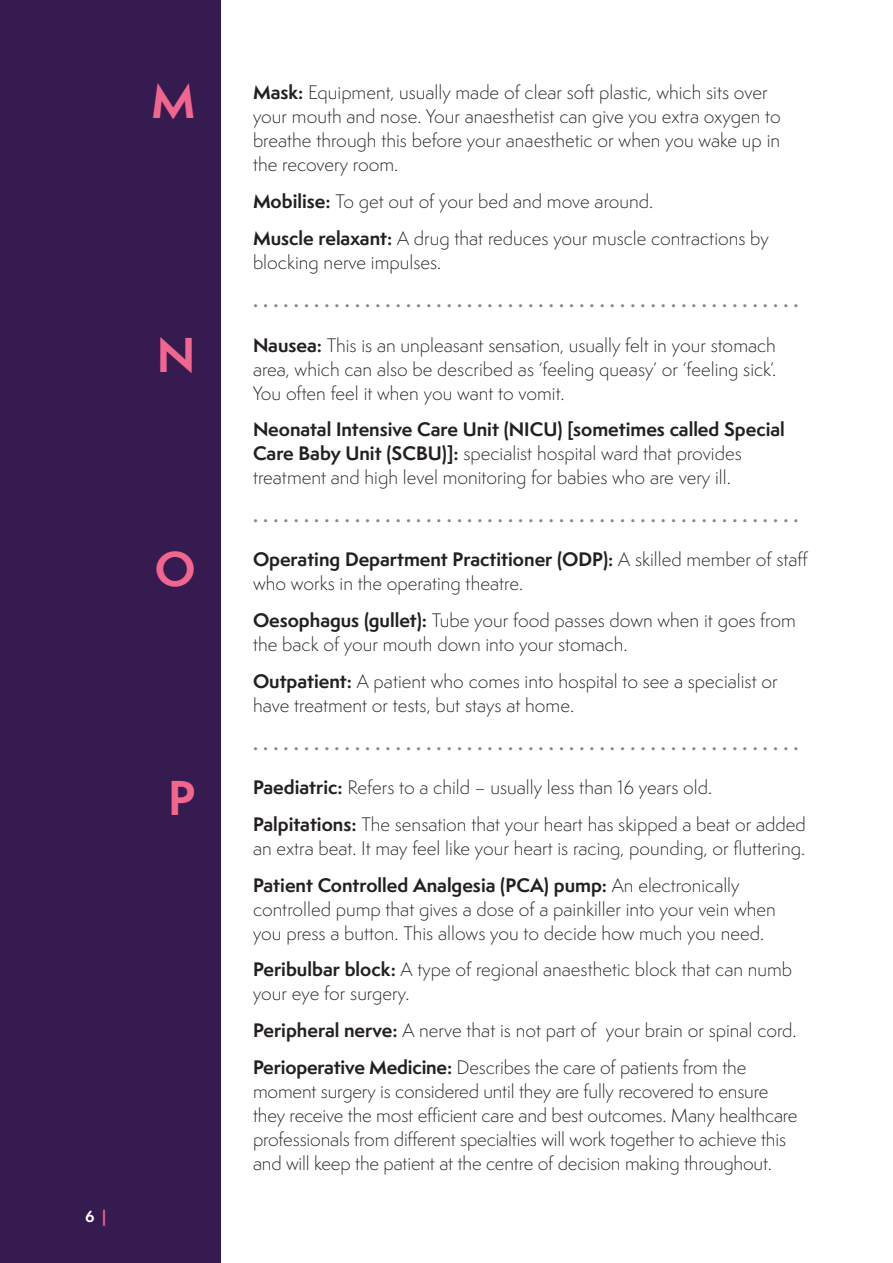
<style>
.page{position:relative;width:893px;height:1263px;background:#fff}
.page>*{position:absolute;margin:0;border:0;box-sizing:border-box;transform-origin:0 0}
.Number{font:700 45px "Semplicita Pro";color:#f1668e}
.t1{font:700 19.5px "Semplicita Pro";color:#83888c}
.Text{font:300 18px/24px "Semplicita Pro";color:#231f20}
.t2{font:700 15px "Semplicita Pro";color:#fff}
.s1{color:#f1668e}
.s2{font-weight:700}
</style>
<div class="page">
<div style="left:0;top:0;width:221px;height:1263px;background:#361b51"></div>
<p class="Number" style="left:151px;top:68px;width:46px">M</p>
<p class="Number" style="left:157px;top:322px;width:40px">N</p>
<p class="Number" style="left:155px;top:536px;width:42px">O</p>
<p class="Number" style="left:168px;top:764px;width:29px">P</p>
<p class="t2" style="left:85px;top:1205px;width:23px">6 <span class="s1">|</span></p>
<p class="Text" style="left:253px;top:81px;width:529px"><span class="s2">Mask:</span> Equipment, usually made of clear soft plastic, which sits over your mouth and nose. Your anaesthetist can give you extra oxygen to breathe through this before your anaesthetic or when you wake up in the recovery room.</p>
<p class="Text" style="left:253px;top:189px;width:402px"><span class="s2">Mobilise:</span> To get out of your bed and move around.</p>
<p class="Text" style="left:253px;top:226px;width:517px"><span class="s2">Muscle relaxant:</span> A drug that reduces your muscle contractions by blocking nerve impulses.</p>
<p class="t1" style="left:253px;top:285px;width:547px">. . . . . . . . . . . . . . . . . . . . . . . . . . . . . . . . . . . . . . . . . . . . . . . . . . . . . .</p>
<p class="Text" style="left:253px;top:333px;width:525px;text-align:justify"><span class="s2">Nausea:</span> This is an unpleasant sensation, usually felt in your stomach area, which can also be described as ‘feeling queasy’ or ‘feeling sick’.<br>You often feel it when you want to vomit.</p>
<p class="Text" style="left:253px;top:418px;width:533px"><span class="s2">Neonatal Intensive Care Unit (NICU) [sometimes called Special<br>Care Baby Unit (SCBU)]:</span> specialist hospital ward that provides treatment and high level monitoring for babies who are very ill.</p>
<p class="t1" style="left:253px;top:500px;width:547px">. . . . . . . . . . . . . . . . . . . . . . . . . . . . . . . . . . . . . . . . . . . . . . . . . . . . . .</p>
<p class="Text" style="left:253px;top:547px;width:556px"><span class="s2">Operating Department Practitioner (ODP):</span> A skilled member of staff who works in the operating theatre.</p>
<p class="Text" style="left:253px;top:608px;width:544px"><span class="s2">Oesophagus (gullet):</span> Tube your food passes down when it goes from the back of your mouth down into your stomach.</p>
<p class="Text" style="left:253px;top:669px;width:526px"><span class="s2">Outpatient:</span> A patient who comes into hospital to see a specialist or have treatment or tests, but stays at home.</p>
<p class="t1" style="left:253px;top:728px;width:547px">. . . . . . . . . . . . . . . . . . . . . . . . . . . . . . . . . . . . . . . . . . . . . . . . . . . . . .</p>
<p class="Text" style="left:253px;top:775px;width:461px"><span class="s2">Paediatric:</span> Refers to a child – usually less than 16 years old.</p>
<p class="Text" style="left:253px;top:812px;width:554px"><span class="s2">Palpitations:</span> The sensation that your heart has skipped a beat or added an extra beat. It may feel like your heart is racing, pounding, or fluttering.</p>
<p class="Text" style="left:253px;top:873px;width:524px"><span class="s2">Patient Controlled Analgesia (PCA) pump:</span> An electronically controlled pump that gives a dose of a painkiller into your vein when you press a button. This allows you to decide how much you need.</p>
<p class="Text" style="left:253px;top:958px;width:541px"><span class="s2">Peribulbar block:</span> A type of regional anaesthetic block that can numb your eye for surgery.</p>
<p class="Text" style="left:253px;top:1018px;width:545px"><span class="s2">Peripheral nerve:</span> A nerve that is not part of your brain or spinal cord.</p>
<p class="Text" style="left:253px;top:1055px;width:546px"><span class="s2">Perioperative Medicine:</span> Describes the care of patients from the moment surgery is considered until they are fully recovered to ensure they receive the most efficient care and best outcomes. Many healthcare professionals from different specialties will work together to achieve this and will keep the patient at the centre of decision making throughout.</p>
</div>
